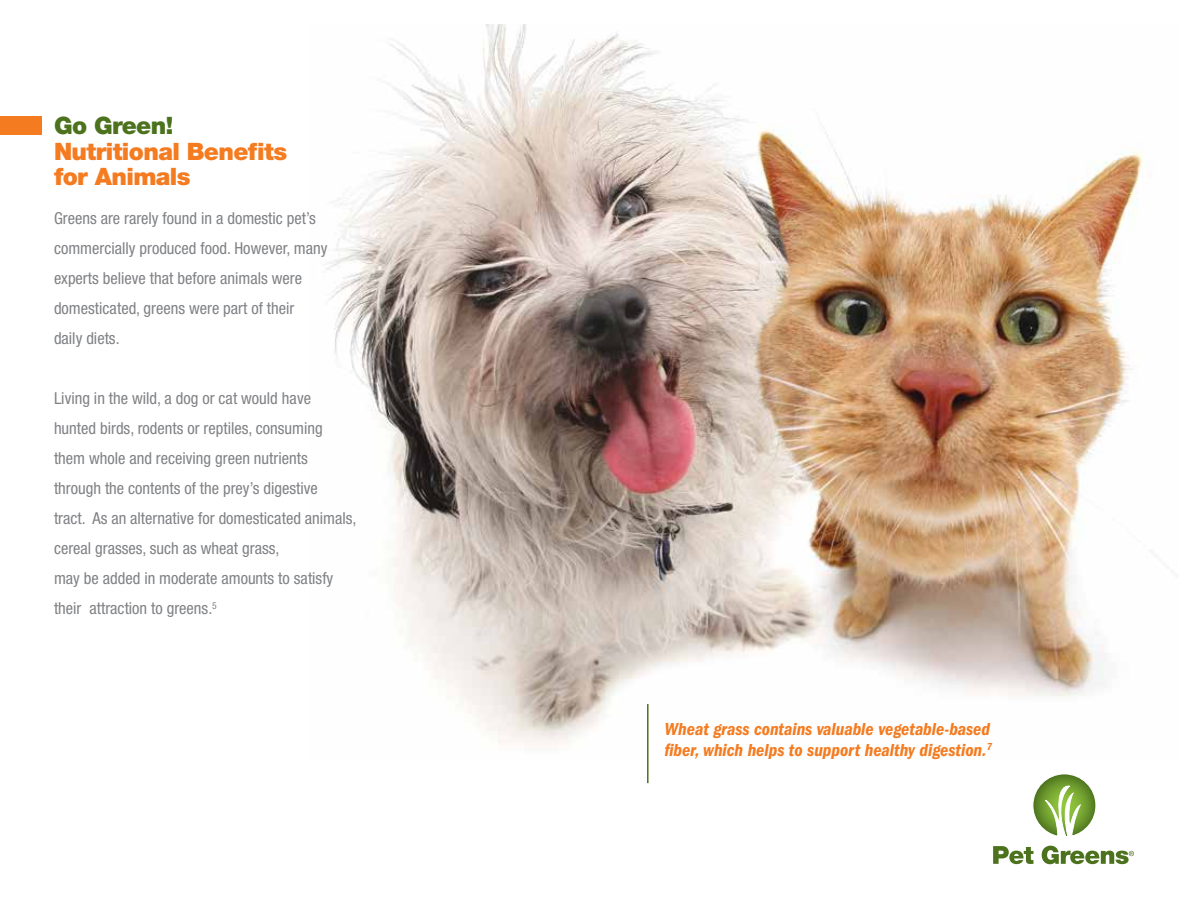
<style>
.page{position:relative;width:1188px;height:918px;background:#fff}
.page>*{position:absolute;margin:0;border:0;box-sizing:border-box;transform-origin:0 0}
.t1{font:900 24px/25.5px "Helvetica Neue";letter-spacing:-.025em;color:#f47b20}
.t2{font:900 24px "Helvetica Neue";letter-spacing:-.025em;color:#4c721d}
.t3{font:italic 600 condensed 18px/21px "Franklin Gothic LT";color:#f47b20}
.t4{font:condensed 16.5px/30px "Helvetica Neue";color:#808285}
</style>
<div class="page">
<img style="left:325px;top:24px;width:823px;height:721px">
<div style="left:0;top:117px;width:42px;height:18px;background:#f47b20"></div>
<hr style="left:647px;top:704px;width:2px;height:79px;background:#4c721d">
<svg style="left:993px;top:774px;width:141px;height:91px"></svg>
<h1 class="t2" style="left:54px;top:111px;width:121px">Go Green!</h1>
<h1 class="t1" style="left:54px;top:138px;width:235px">Nutritional Benefits for Animals</h1>
<p class="t4" style="left:54px;top:203px;width:275px">Greens are rarely found in a domestic pet’s commercially produced food. However, many experts believe that before animals were domesticated, greens were part of their<br>daily diets.</p>
<p class="t4" style="left:54px;top:383px;width:304px">Living in the wild, a dog or cat would have hunted birds, rodents or reptiles, consuming them whole and receiving green nutrients through the contents of the prey’s digestive<br>tract. As an alternative for domesticated animals, cereal grasses, such as wheat grass,<br>may be added in moderate amounts to satisfy their attraction to greens.<sup>5</sup></p>
<p class="t3" style="left:664px;top:718px;width:329px">Wheat grass contains valuable vegetable-based fiber, which helps to support healthy digestion.<sup>7</sup></p>
</div>
